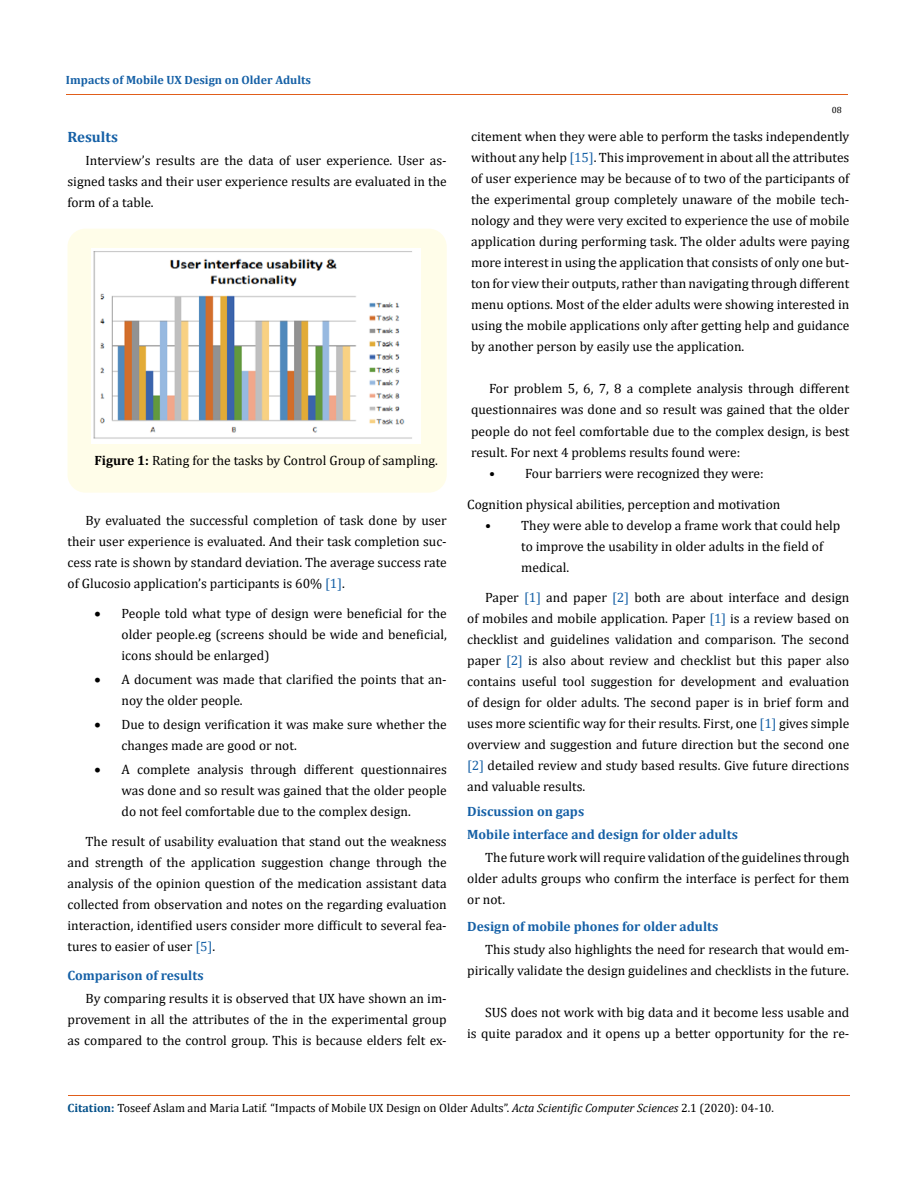
<style>
.page{position:relative;width:917px;height:1190px;background:#fff}
.page>*{position:absolute;margin:0;border:0;box-sizing:border-box;transform-origin:0 0}
.t1{font:700 15px "Cambria";color:#1560a6}
.t2{font:13.5px/21px "Cambria";color:#000;text-align:justify}
.t3{font:700 13.5px "Cambria";color:#1560a6}
.t4{font:12px "Cambria";color:#000}
.t5{font:700 12px "Cambria";color:#1560a6}
.t6{font:9px "Cambria";color:#000}
.s1{font-weight:700}
.s2{color:#1560a6}
.s3{font-weight:700;color:#035089}
.s4{font-style:italic}
</style>
<div class="page">
<hr style="left:66px;top:95px;width:781px;height:1px;background:#e05d1a">
<div style="left:67px;top:229px;width:380px;height:263px;background:#fffde9;border-radius:18px"></div>
<img style="left:92px;top:249px;width:329px;height:194px">
<hr style="left:68px;top:1095px;width:781px;height:1px;background:#e05d1a">
<p class="t5" style="left:66px;top:72px;width:246px">Impacts of Mobile UX Design on Older Adults</p>
<p class="t1" style="left:67px;top:127px;width:52px">Results</p>
<p class="t2" style="left:67px;top:149px;width:381px;text-indent:18px">Interview’s results are the data of user experience. User as&shy;signed tasks and their user experience results are evaluated in the form of a table.</p>
<p class="t2" style="left:94px;top:449px;width:345px"><span class="s1">Figure 1:</span> Rating for the tasks by Control Group of sampling.</p>
<p class="t2" style="left:68px;top:509px;width:381px;text-indent:18px">By evaluated the successful completion of task done by user their user experience is evaluated. And their task completion suc&shy;cess rate is shown by standard deviation. The average success rate of Glucosio application’s participants is 60% <span class="s2">[1]</span>.</p>
<p class="t2" style="left:121px;top:603px;width:327px;text-indent:-27px">• People told what type of design were beneficial for the older people.eg (screens should be wide and beneficial, icons should be enlarged)</p>
<p class="t2" style="left:121px;top:669px;width:327px;text-indent:-27px">• A document was made that clarified the points that an&shy;noy the older people.</p>
<p class="t2" style="left:121px;top:714px;width:327px;text-indent:-27px">• Due to design verification it was make sure whether the changes made are good or not.</p>
<p class="t2" style="left:121px;top:759px;width:327px;text-indent:-27px">• A complete analysis through different questionnaires was done and so result was gained that the older people do not feel comfortable due to the complex design.</p>
<p class="t2" style="left:68px;top:831px;width:381px;text-indent:18px">The result of usability evaluation that stand out the weakness and strength of the application suggestion change through the analysis of the opinion question of the medication assistant data collected from observation and notes on the regarding evaluation interaction, identified users consider more difficult to several fea&shy;tures to easier of user <span class="s2">[5]</span>.</p>
<p class="t2" style="left:68px;top:987px;width:381px;text-indent:18px">By comparing results it is observed that UX have shown an im&shy;provement in all the attributes of the in the experimental group as compared to the control group. This is because elders felt ex-</p>
<p class="t3" style="left:68px;top:965px;width:137px">Comparison of results</p>
<p class="t6" style="left:831px;top:105px;width:11px">08</p>
<p class="t2" style="left:471px;top:126px;width:380px">citement when they were able to perform the tasks independently without any help <span class="s2">[15]</span>. This improvement in about all the attributes of user experience may be because of to two of the participants of the experimental group completely unaware of the mobile tech&shy;nology and they were very excited to experience the use of mobile application during performing task. The older adults were paying more interest in using the application that consists of only one but&shy;ton for view their outputs, rather than navigating through different menu options. Most of the elder adults were showing interested in using the mobile applications only after getting help and guidance by another person by easily use the application.</p>
<p class="t2" style="left:471px;top:378px;width:380px;text-indent:18px">For problem 5, 6, 7, 8 a complete analysis through different questionnaires was done and so result was gained that the older people do not feel comfortable due to the complex design, is best result. For next 4 problems results found were:</p>
<p class="t2" style="left:489px;top:462px;width:276px">• Four barriers were recognized they were:</p>
<p class="t2" style="left:467px;top:493px;width:315px">Cognition physical abilities, perception and motivation</p>
<p class="t2" style="left:521px;top:514px;width:321px;text-align:left;text-indent:-36px">• They were able to develop a frame work that could help to improve the usability in older adults in the field of medical.</p>
<p class="t2" style="left:467px;top:586px;width:384px;text-indent:18px">Paper <span class="s2">[1]</span> and paper <span class="s2">[2]</span> both are about interface and design of mobiles and mobile application. Paper <span class="s2">[1]</span> is a review based on checklist and guidelines validation and comparison. The second paper <span class="s2">[2]</span> is also about review and checklist but this paper also contains useful tool suggestion for development and evaluation of design for older adults. The second paper is in brief form and uses more scientific way for their results. First, one <span class="s2">[1]</span> gives simple overview and suggestion and future direction but the second one <span class="s2">[2]</span> detailed review and study based results. Give future directions and valuable results.</p>
<p class="t3" style="left:467px;top:801px;width:118px">Discussion on gaps</p>
<p class="t3" style="left:467px;top:824px;width:272px">Mobile interface and design for older adults</p>
<p class="t2" style="left:467px;top:847px;width:384px;text-indent:18px">The future work will require validation of the guidelines through older adults groups who confirm the interface is perfect for them or not.</p>
<p class="t3" style="left:467px;top:916px;width:252px">Design of mobile phones for older adults</p>
<p class="t2" style="left:467px;top:939px;width:384px;text-align:right">This study also highlights the need for research that would em&shy;pirically validate the design guidelines and checklists in the future.</p>
<p class="t2" style="left:467px;top:1002px;width:384px;text-align:right">SUS does not work with big data and it become less usable and<br>is quite paradox and it opens up a better opportunity for the re-</p>
<p class="t4" style="left:68px;top:1100px;width:708px"><span class="s3">Citation:</span> Toseef Aslam and Maria Latif<span class="s4">.</span> “Impacts of Mobile UX Design on Older Adults”. <span class="s4">Acta Scientific Computer Sciences</span> 2.1 (2020): 04-10.</p>
</div>
